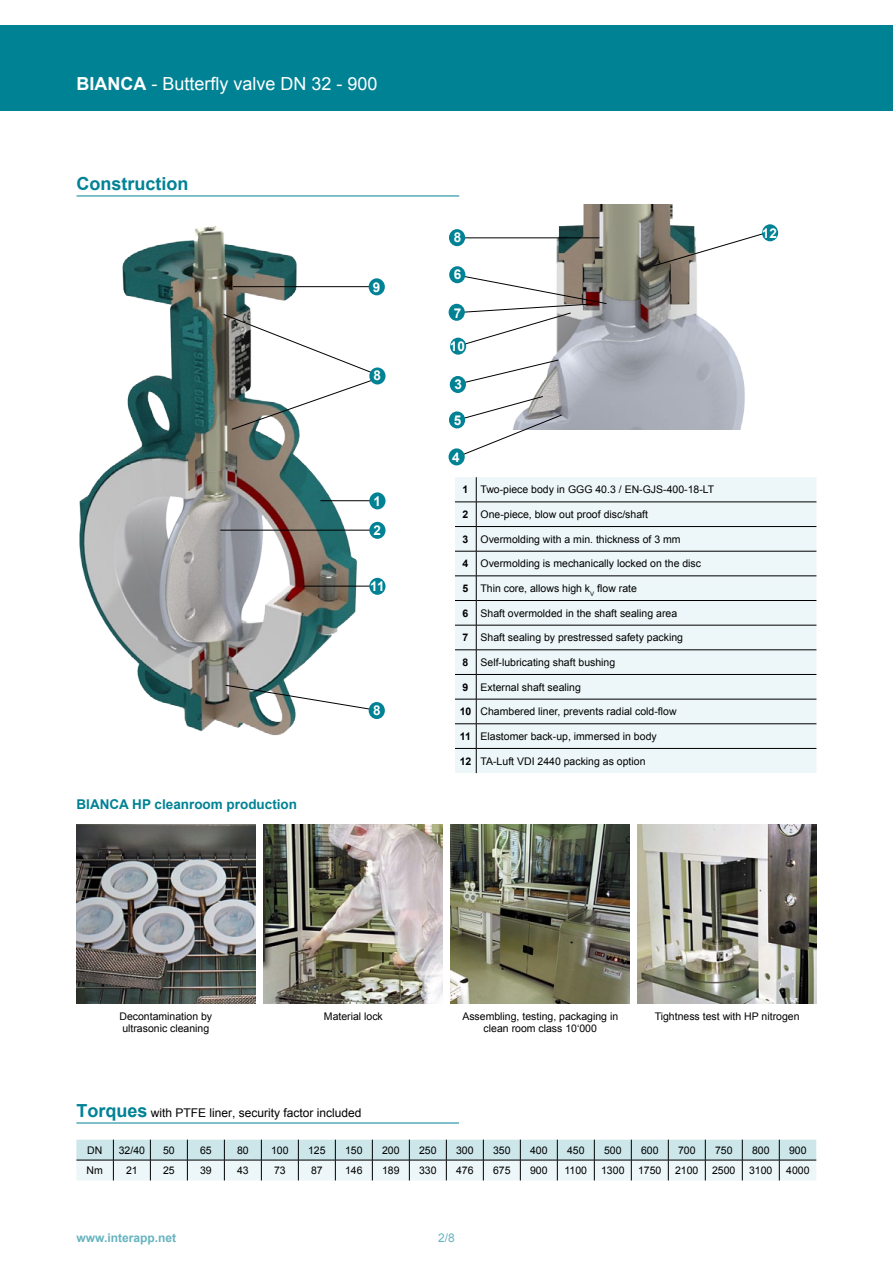
<style>
.page{position:relative;width:893px;height:1263px;background:#fff}
.page>*{position:absolute;margin:0;border:0;box-sizing:border-box;transform-origin:0 0}
.t1{font:18px "Arial";color:#fff}
.t2{font:700 18px "Arial";color:#008295}
.t3{font:700 13.5px "Arial";color:#008295}
.t4{font:700 13.5px "Arial";color:#fff}
.t5{font:12px "Arial";color:#000}
.t6{font:700 12px "Arial";color:#66b4bf}
.t7{font:12px "Arial";color:#66b4bf}
.A8__E4{font:10.5px/12.6px "Arial";color:#000;text-align:center}
.t8{font:700 10.5px "Arial";color:#000}
.s1{font-weight:700}
.s2{font-weight:700;font-size:18px;color:#008295}
</style>
<div class="page">
<div style="left:0;top:26px;width:893px;height:85px;background:#008295"></div>
<img style="left:473px;top:204px;width:296px;height:225px">
<hr style="left:457px;top:238px;width:142px;height:1px;background:#000">
<svg style="left:456px;top:274px;width:151px;height:72px"></svg>
<svg style="left:461px;top:360px;width:98px;height:25px"></svg>
<svg style="left:455px;top:396px;width:107px;height:59px"></svg>
<img style="left:79px;top:226px;width:307px;height:510px">
<hr style="left:233px;top:286px;width:142px;height:1px;background:#000">
<svg style="left:223px;top:314px;width:155px;height:116px"></svg>
<hr style="left:320px;top:500px;width:57px;height:1px;background:#000">
<hr style="left:220px;top:530px;width:157px;height:1px;background:#000">
<hr style="left:304px;top:586px;width:73px;height:1px;background:#000">
<svg style="left:76px;top:1140px;width:740px;height:40px"></svg>
<img style="left:77px;top:825px;width:178px;height:178px">
<img style="left:264px;top:825px;width:178px;height:178px">
<img style="left:451px;top:825px;width:178px;height:178px">
<img style="left:638px;top:825px;width:178px;height:178px">
<svg style="left:653px;top:233px;width:113px;height:33px"></svg>
<div style="left:762px;top:224px;width:16px;height:17px;background:#008295;border-radius:50%"></div>
<div style="left:449px;top:448px;width:16px;height:17px;background:#008295;border-radius:50%"></div>
<div style="left:450px;top:376px;width:16px;height:17px;background:#008295;border-radius:50%"></div>
<div style="left:449px;top:411px;width:16px;height:17px;background:#008295;border-radius:50%"></div>
<div style="left:450px;top:338px;width:16px;height:17px;background:#008295;border-radius:50%"></div>
<div style="left:449px;top:304px;width:16px;height:17px;background:#008295;border-radius:50%"></div>
<div style="left:449px;top:266px;width:16px;height:17px;background:#008295;border-radius:50%"></div>
<div style="left:449px;top:229px;width:16px;height:17px;background:#008295;border-radius:50%"></div>
<div style="left:369px;top:492px;width:16px;height:17px;background:#008295;border-radius:50%"></div>
<div style="left:369px;top:522px;width:16px;height:17px;background:#008295;border-radius:50%"></div>
<div style="left:369px;top:578px;width:16px;height:17px;background:#008295;border-radius:50%"></div>
<div style="left:369px;top:367px;width:16px;height:17px;background:#008295;border-radius:50%"></div>
<div style="left:369px;top:278px;width:16px;height:17px;background:#008295;border-radius:50%"></div>
<svg style="left:225px;top:685px;width:153px;height:26px"></svg>
<div style="left:369px;top:702px;width:16px;height:17px;background:#008295;border-radius:50%"></div>
<hr style="left:77px;top:196px;width:382px;height:1px;background:#008295">
<div style="left:477px;top:477px;width:339px;height:296px;background:#edf6f8"></div>
<hr style="left:476px;top:502px;width:340px;height:1px;background:#000">
<hr style="left:476px;top:526px;width:340px;height:1px;background:#000">
<hr style="left:476px;top:551px;width:340px;height:1px;background:#000">
<hr style="left:476px;top:576px;width:340px;height:1px;background:#000">
<hr style="left:476px;top:600px;width:340px;height:1px;background:#000">
<hr style="left:476px;top:625px;width:340px;height:1px;background:#000">
<hr style="left:476px;top:649px;width:340px;height:1px;background:#000">
<hr style="left:476px;top:674px;width:340px;height:1px;background:#000">
<hr style="left:476px;top:699px;width:340px;height:1px;background:#000">
<hr style="left:476px;top:723px;width:340px;height:1px;background:#000">
<hr style="left:476px;top:748px;width:340px;height:1px;background:#000">
<svg style="left:455px;top:477px;width:22px;height:296px"></svg>
<hr style="left:76px;top:1122px;width:383px;height:1px;background:#008295">
<p class="t1" style="left:77px;top:72px;width:303px"><span class="s1">BIANCA</span> - Butterfly valve DN 32 - 900</p>
<p class="t2" style="left:77px;top:171px;width:113px">Construction</p>
<p class="t3" style="left:77px;top:795px;width:222px">BIANCA HP cleanroom production</p>
<p class="t4" style="left:373px;top:278px;width:9px">9</p>
<p class="t4" style="left:374px;top:367px;width:9px">8</p>
<p class="t4" style="left:374px;top:492px;width:9px">1</p>
<p class="t4" style="left:374px;top:521px;width:9px">2</p>
<p class="t4" style="left:370px;top:577px;width:16px">11</p>
<p class="t4" style="left:373px;top:701px;width:9px">8</p>
<p class="t4" style="left:454px;top:229px;width:9px">8</p>
<p class="t4" style="left:454px;top:265px;width:9px">6</p>
<p class="t4" style="left:454px;top:304px;width:9px">7</p>
<p class="t4" style="left:450px;top:337px;width:17px">10</p>
<p class="t4" style="left:454px;top:375px;width:9px">3</p>
<p class="t4" style="left:454px;top:411px;width:9px">5</p>
<p class="t4" style="left:452px;top:448px;width:9px">4</p>
<p class="t8" style="left:463px;top:483px;width:7px">1</p>
<p class="A8__E4" style="left:480px;top:483px;width:235px">Two-piece body in GGG 40.3 / EN-GJS-400-18-LT</p>
<p class="t8" style="left:463px;top:507px;width:7px">2</p>
<p class="A8__E4" style="left:480px;top:508px;width:169px">One-piece, blow out proof disc/shaft</p>
<p class="t8" style="left:463px;top:532px;width:7px">3</p>
<p class="A8__E4" style="left:480px;top:533px;width:202px">Overmolding with a min. thickness of 3 mm</p>
<p class="t8" style="left:463px;top:557px;width:7px">4</p>
<p class="A8__E4" style="left:480px;top:557px;width:222px">Overmolding is mechanically locked on the disc</p>
<p class="t8" style="left:463px;top:581px;width:7px">5</p>
<p class="A8__E4" style="left:480px;top:582px;width:158px">Thin core, allows high k<sub>V</sub> flow rate</p>
<p class="t8" style="left:463px;top:606px;width:7px">6</p>
<p class="A8__E4" style="left:480px;top:607px;width:198px">Shaft overmolded in the shaft sealing area</p>
<p class="t8" style="left:463px;top:631px;width:7px">7</p>
<p class="A8__E4" style="left:480px;top:631px;width:204px">Shaft sealing by prestressed safety packing</p>
<p class="t8" style="left:463px;top:655px;width:7px">8</p>
<p class="A8__E4" style="left:480px;top:656px;width:136px">Self-lubricating shaft bushing</p>
<p class="t8" style="left:463px;top:680px;width:7px">9</p>
<p class="A8__E4" style="left:480px;top:681px;width:102px">External shaft sealing</p>
<p class="t8" style="left:460px;top:705px;width:13px">10</p>
<p class="A8__E4" style="left:480px;top:705px;width:198px">Chambered liner, prevents radial cold-flow</p>
<p class="t8" style="left:460px;top:729px;width:13px">11</p>
<p class="A8__E4" style="left:480px;top:730px;width:178px">Elastomer back-up, immersed in body</p>
<p class="t8" style="left:460px;top:754px;width:13px">12</p>
<p class="A8__E4" style="left:480px;top:755px;width:166px">TA-Luft VDI 2440 packing as option</p>
<p class="t4" style="left:762px;top:224px;width:17px">12</p>
<p class="A8__E4" style="left:119px;top:1010px;width:94px">Decontamination by</p>
<p class="A8__E4" style="left:324px;top:1010px;width:60px">Material lock</p>
<p class="A8__E4" style="left:122px;top:1022px;width:88px">ultrasonic cleaning</p>
<p class="t5" style="left:76px;top:1104px;width:287px"><span class="s2">Torques</span> with PTFE liner, security factor included</p>
<p class="A8__E4" style="left:462px;top:1010px;width:157px">Assembling, testing, packaging in clean room class 10‘000</p>
<p class="A8__E4" style="left:655px;top:1010px;width:146px">Tightness test with HP nitrogen</p>
<p class="A8__E4" style="left:87px;top:1144px;width:17px">DN</p>
<p class="A8__E4" style="left:119px;top:1144px;width:28px">32/40</p>
<p class="A8__E4" style="left:163px;top:1144px;width:13px">50</p>
<p class="A8__E4" style="left:200px;top:1144px;width:13px">65</p>
<p class="A8__E4" style="left:237px;top:1144px;width:13px">80</p>
<p class="A8__E4" style="left:271px;top:1144px;width:19px">100</p>
<p class="A8__E4" style="left:308px;top:1144px;width:19px">125</p>
<p class="A8__E4" style="left:345px;top:1144px;width:19px">150</p>
<p class="A8__E4" style="left:382px;top:1144px;width:19px">200</p>
<p class="A8__E4" style="left:419px;top:1144px;width:19px">250</p>
<p class="A8__E4" style="left:456px;top:1144px;width:19px">300</p>
<p class="A8__E4" style="left:493px;top:1144px;width:19px">350</p>
<p class="A8__E4" style="left:530px;top:1144px;width:19px">400</p>
<p class="A8__E4" style="left:567px;top:1144px;width:19px">450</p>
<p class="A8__E4" style="left:604px;top:1144px;width:19px">500</p>
<p class="A8__E4" style="left:641px;top:1144px;width:19px">600</p>
<p class="A8__E4" style="left:678px;top:1144px;width:19px">700</p>
<p class="A8__E4" style="left:715px;top:1144px;width:19px">750</p>
<p class="A8__E4" style="left:752px;top:1144px;width:19px">800</p>
<p class="A8__E4" style="left:789px;top:1144px;width:19px">900</p>
<p class="A8__E4" style="left:87px;top:1164px;width:18px">Nm</p>
<p class="A8__E4" style="left:126px;top:1164px;width:13px">21</p>
<p class="A8__E4" style="left:163px;top:1164px;width:13px">25</p>
<p class="A8__E4" style="left:200px;top:1164px;width:13px">39</p>
<p class="A8__E4" style="left:237px;top:1164px;width:13px">43</p>
<p class="A8__E4" style="left:274px;top:1164px;width:13px">73</p>
<p class="A8__E4" style="left:311px;top:1164px;width:13px">87</p>
<p class="A8__E4" style="left:345px;top:1164px;width:19px">146</p>
<p class="A8__E4" style="left:382px;top:1164px;width:19px">189</p>
<p class="A8__E4" style="left:419px;top:1164px;width:19px">330</p>
<p class="A8__E4" style="left:456px;top:1164px;width:19px">476</p>
<p class="A8__E4" style="left:493px;top:1164px;width:19px">675</p>
<p class="A8__E4" style="left:530px;top:1164px;width:19px">900</p>
<p class="A8__E4" style="left:564px;top:1164px;width:24px">1100</p>
<p class="A8__E4" style="left:601px;top:1164px;width:25px">1300</p>
<p class="A8__E4" style="left:638px;top:1164px;width:25px">1750</p>
<p class="A8__E4" style="left:675px;top:1164px;width:25px">2100</p>
<p class="A8__E4" style="left:712px;top:1164px;width:25px">2500</p>
<p class="A8__E4" style="left:749px;top:1164px;width:25px">3100</p>
<p class="A8__E4" style="left:786px;top:1164px;width:25px">4000</p>
<p class="t6" style="left:77px;top:1230px;width:101px">www.interapp.net</p>
<p class="t7" style="left:438px;top:1230px;width:18px">2/8</p>
</div>
